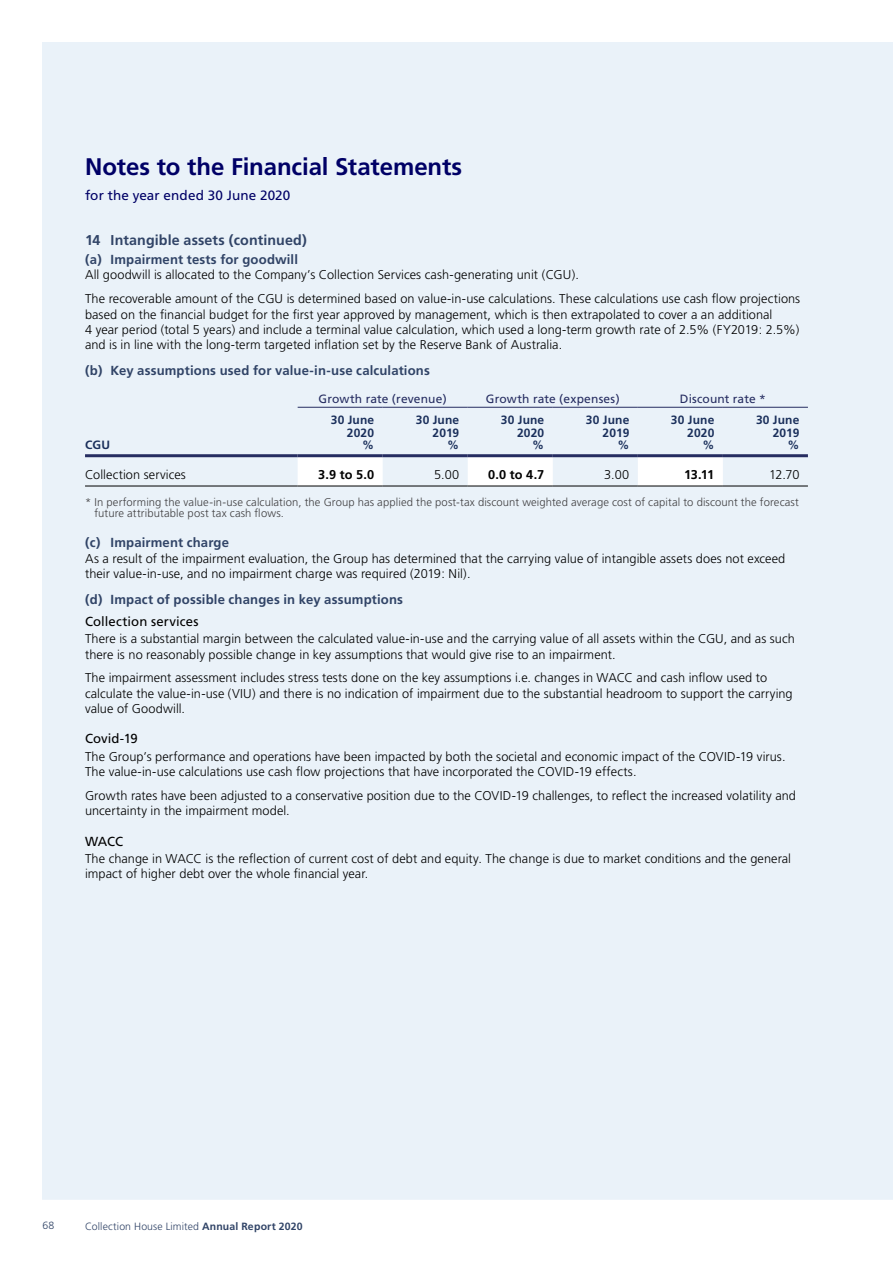
<style>
.page{position:relative;width:893px;height:1263px;background:#fff}
.page>*{position:absolute;margin:0;border:0;box-sizing:border-box;transform-origin:0 0}
.t1{font:700 24px "Frutiger";letter-spacing:-.005em;color:#006}
.t2{font:700 14.25px "Frutiger";letter-spacing:.01em;color:#314467}
.t3{font:13.5px "Frutiger";letter-spacing:.005em;color:#006}
.t4{font:700 13.2px "Frutiger";letter-spacing:.01em;color:#314467}
.t5{font:13.2px "Frutiger";letter-spacing:.01em;color:#000}
.t6{font:300 12.75px/15.5px "Frutiger";letter-spacing:.005em;color:#000}
.t7{font:700 12.75px "Frutiger";letter-spacing:-.01em;color:#000}
.t8{font:700 12px/12.8px "Frutiger";letter-spacing:.015em;color:#1a2f5b;text-align:right}
.t9{font:12px "Frutiger";letter-spacing:.01em;color:#262d61}
.t10{font:300 11.25px/11.2px "Frutiger";letter-spacing:.01em;color:#414042}
.t11{font:300 10.5px "Frutiger";letter-spacing:.015em;color:#314467}
.s1{font-weight:700}
</style>
<div class="page">
<div style="left:43px;top:43px;width:850px;height:1156px;background:#eaf2f9"></div>
<svg style="left:298px;top:457px;width:425px;height:29px"></svg>
<hr style="left:298px;top:407px;width:85px;height:1px;background:#262d61">
<hr style="left:383px;top:407px;width:85px;height:1px;background:#262d61">
<hr style="left:468px;top:407px;width:85px;height:1px;background:#262d61">
<hr style="left:553px;top:407px;width:85px;height:1px;background:#262d61">
<hr style="left:298px;top:454px;width:85px;height:3px;background:#262d61">
<hr style="left:383px;top:454px;width:85px;height:3px;background:#262d61">
<hr style="left:468px;top:454px;width:85px;height:3px;background:#262d61">
<hr style="left:553px;top:454px;width:85px;height:3px;background:#262d61">
<hr style="left:638px;top:454px;width:85px;height:3px;background:#262d61">
<hr style="left:723px;top:454px;width:85px;height:3px;background:#262d61">
<hr style="left:638px;top:407px;width:85px;height:1px;background:#262d61">
<hr style="left:723px;top:407px;width:85px;height:1px;background:#262d61">
<hr style="left:298px;top:486px;width:85px;height:1px;background:#000">
<hr style="left:383px;top:486px;width:85px;height:1px;background:#000">
<hr style="left:468px;top:486px;width:85px;height:1px;background:#000">
<hr style="left:553px;top:486px;width:85px;height:1px;background:#000">
<hr style="left:638px;top:486px;width:85px;height:1px;background:#000">
<hr style="left:723px;top:486px;width:85px;height:1px;background:#000">
<hr style="left:85px;top:486px;width:213px;height:1px;background:#000">
<hr style="left:85px;top:454px;width:213px;height:3px;background:#262d61">
<h1 class="t1" style="left:85px;top:152px;width:379px">Notes to the Financial Statements</h1>
<p class="t3" style="left:85px;top:187px;width:207px">for the year ended 30 June 2020</p>
<p class="t2" style="left:85px;top:231px;width:223px">14 Intangible assets (continued)</p>
<p class="t4" style="left:85px;top:252px;width:214px">(a) Impairment tests for goodwill</p>
<p class="t6" style="left:85px;top:263px;width:717px;line-height:23.9px">All goodwill is allocated to the Company’s Collection Services cash-generating unit (CGU).<br>The recoverable amount of the CGU is determined based on value-in-use calculations. These calculations use cash flow projections</p>
<p class="t6" style="left:85px;top:307px;width:716px">based on the financial budget for the first year approved by management, which is then extrapolated to cover a an additional<br>4 year period (total 5 years) and include a terminal value calculation, which used a long-term growth rate of 2.5% (FY2019: 2.5%) and is in line with the long-term targeted inflation set by the Reserve Bank of Australia.</p>
<p class="t4" style="left:85px;top:363px;width:346px">(b) Key assumptions used for value-in-use calculations</p>
<p class="t9" style="left:319px;top:392px;width:130px">Growth rate (revenue)</p>
<p class="t9" style="left:486px;top:392px;width:135px">Growth rate (expenses)</p>
<p class="t9" style="left:680px;top:392px;width:87px">Discount rate *</p>
<p class="t8" style="left:85px;top:439px;width:26px">CGU</p>
<p class="t8" style="left:331px;top:413px;width:45px">30 June<br>2020<br>%</p>
<p class="t8" style="left:416px;top:413px;width:45px">30 June<br>2019<br>%</p>
<p class="t8" style="left:501px;top:413px;width:45px">30 June<br>2020<br>%</p>
<p class="t8" style="left:586px;top:413px;width:45px">30 June<br>2019<br>%</p>
<p class="t8" style="left:671px;top:413px;width:45px">30 June<br>2020<br>%</p>
<p class="t8" style="left:756px;top:413px;width:45px">30 June<br>2019<br>%</p>
<p class="t6" style="left:85px;top:467px;width:102px">Collection services</p>
<p class="t7" style="left:318px;top:467px;width:58px">3.9 to 5.0</p>
<p class="t6" style="left:434px;top:467px;width:27px">5.00</p>
<p class="t7" style="left:488px;top:467px;width:58px">0.0 to 4.7</p>
<p class="t6" style="left:604px;top:467px;width:27px">3.00</p>
<p class="t7" style="left:684px;top:467px;width:32px">13.11</p>
<p class="t6" style="left:769px;top:467px;width:32px">12.70</p>
<p class="t10" style="left:94px;top:497px;width:706px;text-indent:-9px">* In performing the value-in-use calculation, the Group has applied the post-tax discount weighted average cost of capital to discount the forecast future attributable post tax cash flows.</p>
<p class="t4" style="left:85px;top:535px;width:146px">(c) Impairment charge</p>
<p class="t6" style="left:85px;top:551px;width:702px">As a result of the impairment evaluation, the Group has determined that the carrying value of intangible assets does not exceed their value-in-use, and no impairment charge was required (2019: Nil).</p>
<p class="t4" style="left:85px;top:592px;width:319px">(d) Impact of possible changes in key assumptions</p>
<p class="t5" style="left:85px;top:613px;width:115px">Collection services</p>
<p class="t6" style="left:85px;top:631px;width:711px">There is a substantial margin between the calculated value-in-use and the carrying value of all assets within the CGU, and as such there is no reasonably possible change in key assumptions that would give rise to an impairment.</p>
<p class="t6" style="left:85px;top:670px;width:709px">The impairment assessment includes stress tests done on the key assumptions i.e. changes in WACC and cash inflow used to calculate the value-in-use (VIU) and there is no indication of impairment due to the substantial headroom to support the carrying value of Goodwill.</p>
<p class="t5" style="left:85px;top:731px;width:54px">Covid-19</p>
<p class="t6" style="left:85px;top:749px;width:702px">The Group’s performance and operations have been impacted by both the societal and economic impact of the COVID-19 virus.<br>The value-in-use calculations use cash flow projections that have incorporated the COVID-19 effects.</p>
<p class="t6" style="left:85px;top:788px;width:712px">Growth rates have been adjusted to a conservative position due to the COVID-19 challenges, to reflect the increased volatility and uncertainty in the impairment model.</p>
<p class="t5" style="left:85px;top:833px;width:40px">WACC</p>
<p class="t6" style="left:85px;top:851px;width:708px">The change in WACC is the reflection of current cost of debt and equity. The change is due to market conditions and the general impact of higher debt over the whole financial year.</p>
<p class="t11" style="left:43px;top:1220px;width:13px">68</p>
<p class="t11" style="left:85px;top:1220px;width:219px">Collection House Limited <span class="s1">Annual Report 2020</span></p>
</div>
